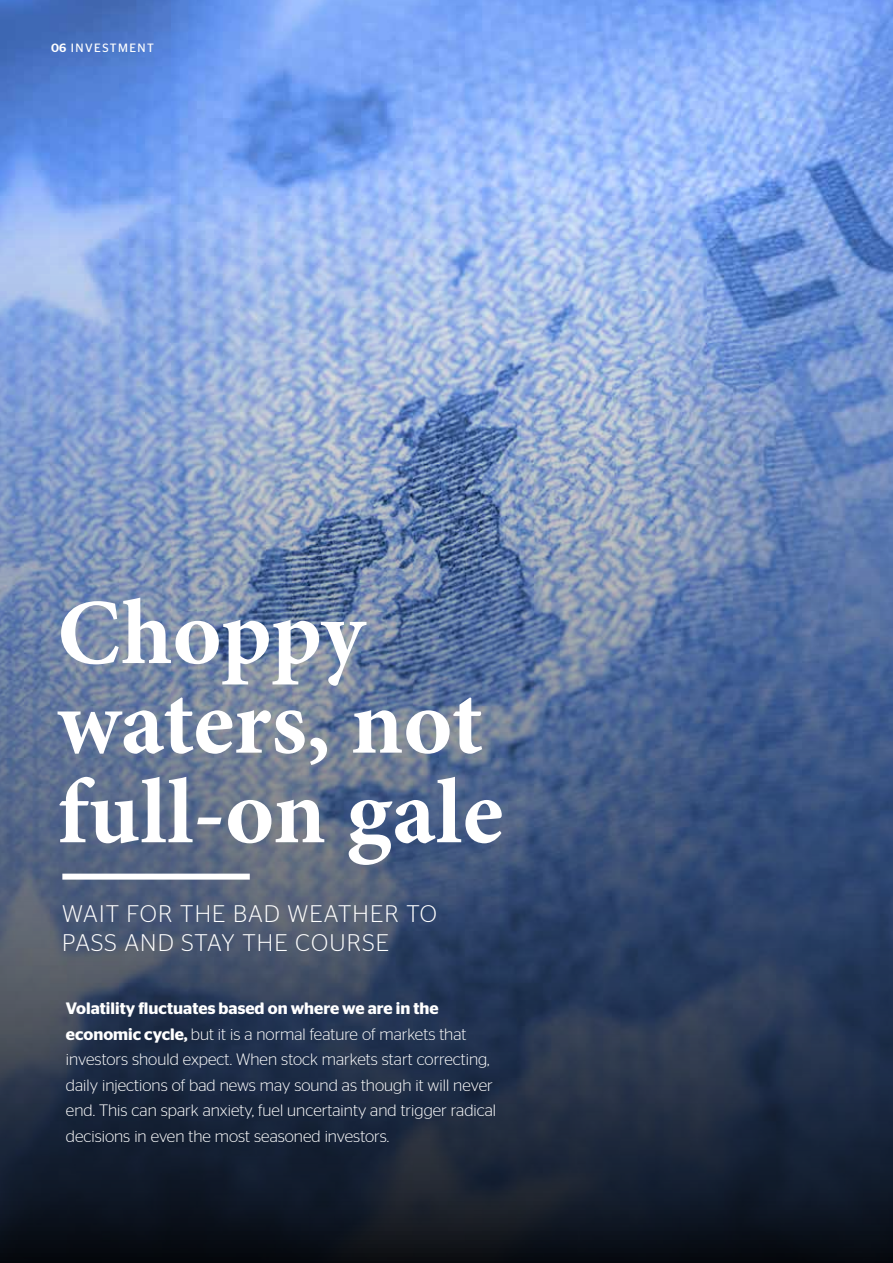
<style>
.page{position:relative;width:893px;height:1263px;background:#fff}
.page>*{position:absolute;margin:0;border:0;box-sizing:border-box;transform-origin:0 0}
.t1{font:700 93.15px/89.6px "Minion Pro";color:#fff}
.t2{font:300 24px/28.5px "Stag Sans";letter-spacing:.05em;color:#fff}
.t3{font:300 16.5px/25.5px "Stag Sans";color:#fff}
.t4{font:12px "Stag Sans";letter-spacing:.12em;color:#fff}
.s1{font-weight:500}
.s2{font-weight:600}
</style>
<div class="page">
<img style="left:0;top:0;width:893px;height:183px">
<img style="left:0;top:183px;width:893px;height:1080px">
<div style="left:62px;top:874px;width:188px;height:6px;background:#fff"></div>
<p class="t4" style="left:51px;top:41px;width:104px"><span class="s1">06</span> INVESTMENT</p>
<h1 class="t1" style="left:57px;top:587px;width:448px">Choppy waters, not full-on gale</h1>
<h2 class="t2" style="left:62px;top:899px;width:376px">WAIT FOR THE BAD WEATHER TO<br>PASS AND STAY THE COURSE</h2>
<p class="t3" style="left:66px;top:996px;width:432px"><span class="s2">Volatility fluctuates based on where we are in the economic cycle,</span> but it is a normal feature of markets that investors should expect. When stock markets start correcting, daily injections of bad news may sound as though it will never end. This can spark anxiety, fuel uncertainty and trigger radical decisions in even the most seasoned investors.</p>
</div>
